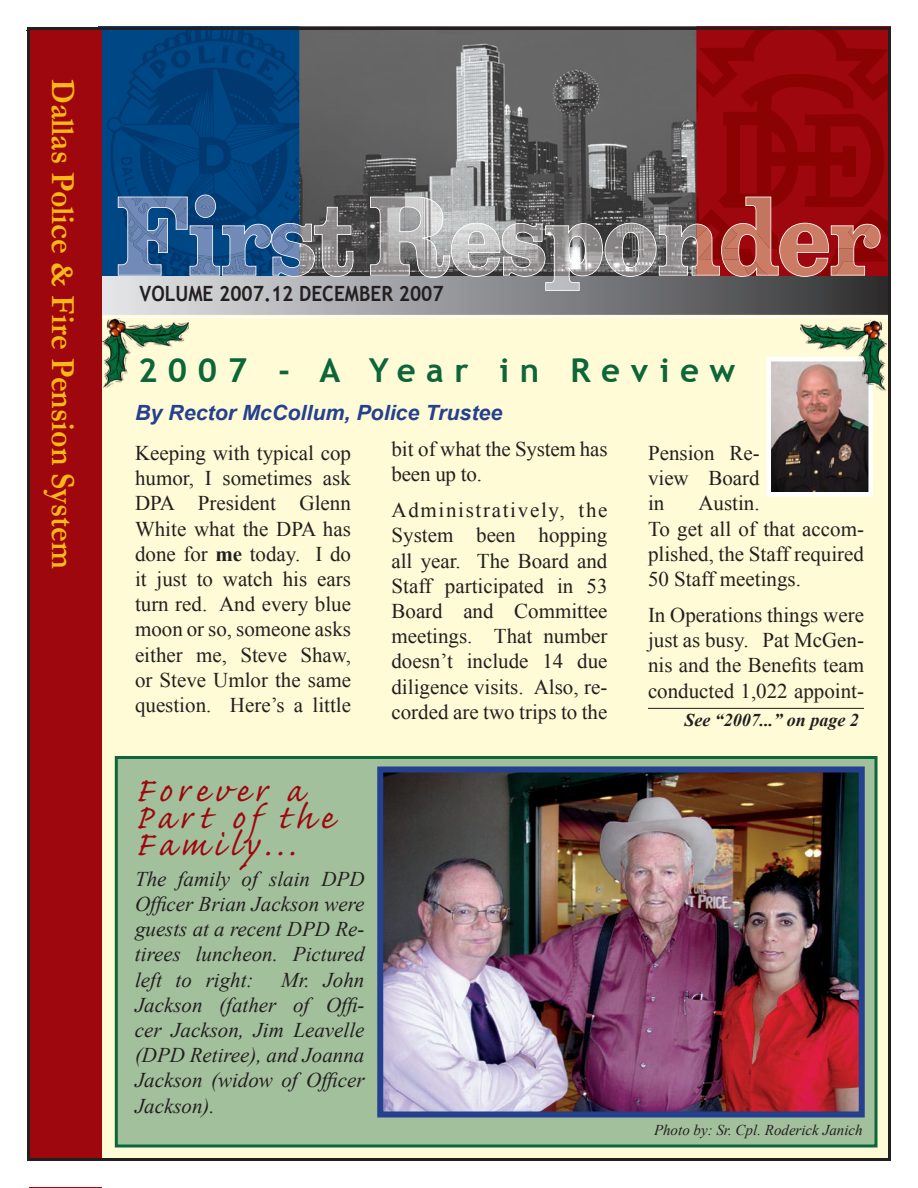
<style>
.page{position:relative;width:918px;height:1188px;background:#fff}
.page>*{position:absolute;margin:0;border:0;box-sizing:border-box;transform-origin:0 0}
.t1{font:43.5px "Caflisch Script Pro";letter-spacing:.13em;color:#9d070d}
.t2{font:700 33.9px "Garamond";color:#fcb814;scale:.94 1}
.t3{font:700 33px "Trebuchet MS";letter-spacing:.32em;color:#0d6638}
.t4{font:21px/25.2px "Times New Roman";color:#231f20;text-align:justify}
.t5{font:italic 21px/25.2px "Times New Roman";color:#231f20;text-align:justify}
.t6{font:italic 700 21px "Arial";color:#25408f}
.t7{font:700 21px "Trebuchet MS";color:#231f20;scale:.91 1}
.t8{font:italic 700 18px "Times New Roman";color:#231f20}
.t9{font:italic 15px "Times New Roman";color:#231f20}
.s1{font-weight:700}
</style>
<div class="page">
<div style="left:36px;top:31px;width:854px;height:1130px;background:#fffbd6"></div>
<svg style="left:26px;top:26px;width:865px;height:292px;background:#6c5c69"></svg>
<hr style="left:648px;top:708px;width:216px;height:1px;background:#231f20">
<div style="left:29px;top:27px;width:73px;height:1161px;background:#9d070d"></div>
<div style="left:0;top:1162px;width:917px;height:25px;background:#fff"></div>
<img style="left:771px;top:362px;width:97px;height:129px">
<div style="left:766px;top:357px;width:107px;height:139px;border:4px solid #fff"></div>
<div style="left:116px;top:757px;width:760px;height:389px;background:#a3c09d"></div>
<div style="left:115px;top:756px;width:763px;height:391px;border:3px solid #0d6638"></div>
<img style="left:384px;top:773px;width:474px;height:337px">
<div style="left:377px;top:766px;width:488px;height:351px;border:6px solid #25408f"></div>
<img style="left:800px;top:321px;width:87px;height:69px">
<img style="left:103px;top:318px;width:86px;height:69px">
<p class="t2" style="left:86px;top:79px;width:522px;rotate:90deg">Dallas Police &amp; Fire Pension System</p>
<p class="t7" style="left:140px;top:280px;width:336px">VOLUME 2007.12 DECEMBER 2007</p>
<p class="t3" style="left:138px;top:350px;width:599px">2007 - A Year in Review</p>
<p class="t6" style="left:135px;top:399px;width:369px">By Rector McCollum, Police Trustee</p>
<p class="t4" style="left:135px;top:440px;width:218px">Keeping with typical cop humor, I sometimes ask DPA President Glenn White what the DPA has done for <span class="s1">me</span> today. I do it just to watch his ears turn red. And every blue moon or so, someone asks either me, Steve Shaw, or Steve Umlor the same question. Here’s a little</p>
<p class="t4" style="left:391px;top:436px;width:218px">bit of what the System has been up to.</p>
<p class="t4" style="left:391px;top:497px;width:218px">Administratively, the System been hopping all year. The Board and Staff participated in 53<br>Board and Committee meetings. That number doesn’t include 14 due diligence visits. Also, re&shy;corded are two trips to the</p>
<p class="t1" style="left:135px;top:768px;width:169px">Forever a</p>
<p class="t1" style="left:135px;top:795px;width:200px">Part of the</p>
<p class="t1" style="left:135px;top:822px;width:162px">Family...</p>
<p class="t5" style="left:135px;top:866px;width:231px">The family of slain DPD Officer Brian Jackson were guests at a recent DPD Re&shy;tirees luncheon. Pictured left to right:</p>
<p class="t5" style="left:135px;top:967px;width:231px;text-indent:146px">Mr. John Jackson (father of Offi&shy;cer Jackson, Jim Leavelle (DPD Retiree), and Joanna Jackson (widow of Officer Jackson).</p>
<p class="t4" style="left:648px;top:440px;width:113px">Pension Re&shy;view Board in</p>
<p class="t4" style="left:648px;top:491px;width:218px;text-align:left;text-indent:50px">Austin.<br>To get all of that accom&shy;plished, the Staff required<br>50 Staff meetings.</p>
<p class="t4" style="left:648px;top:602px;width:218px">In Operations things were just as busy. Pat McGen&shy;nis and the Benefits team conducted 1,022 appoint-</p>
<p class="t8" style="left:684px;top:708px;width:176px">See “2007...” on page 2</p>
<p class="t9" style="left:654px;top:1120px;width:210px">Photo by: Sr. Cpl. Roderick Janich</p>
</div>
